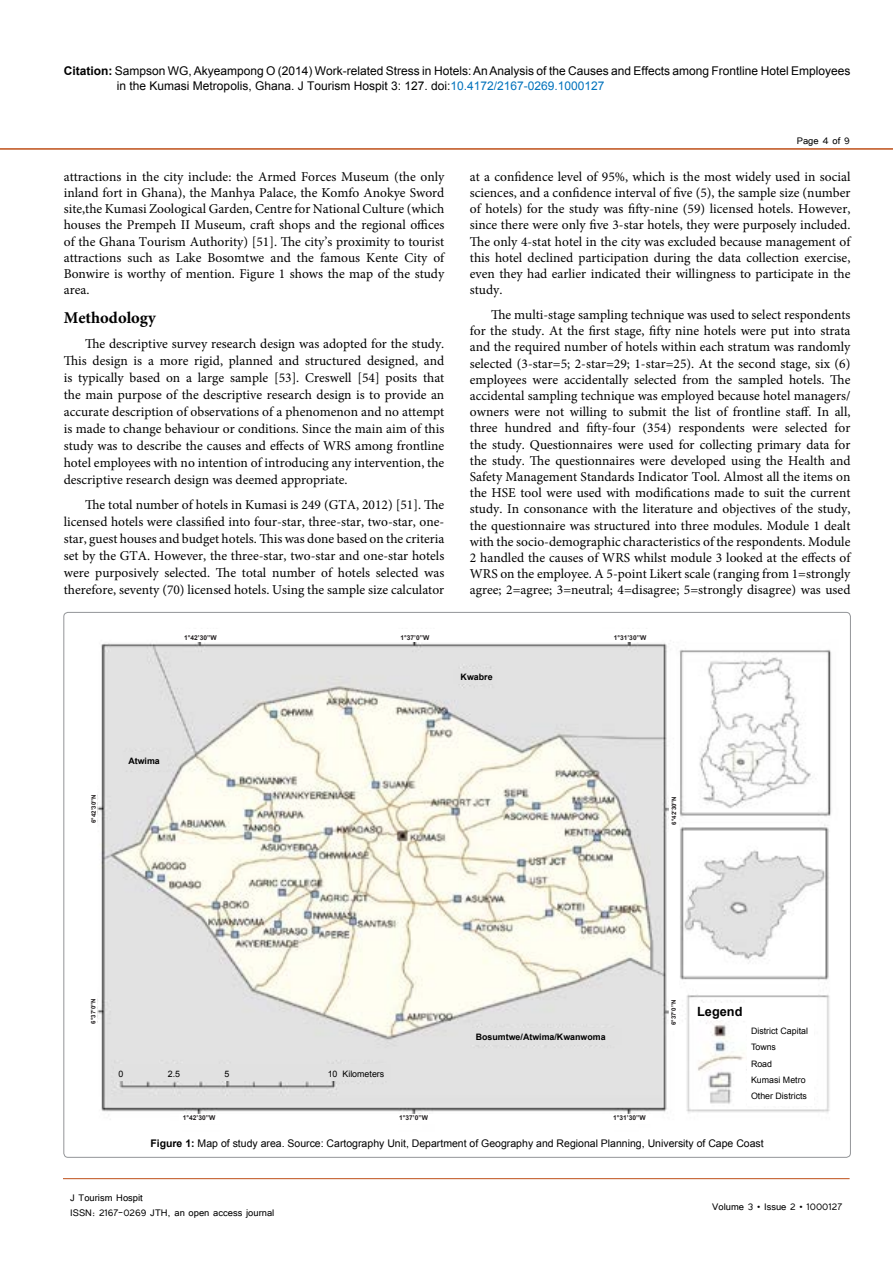
<style>
.page{position:relative;width:893px;height:1263px;background:#fff}
.page>*{position:absolute;margin:0;border:0;box-sizing:border-box;transform-origin:0 0}
.t1{font:700 16.5px "Minion Pro";color:#000}
.t2{font:13.5px/16.2px "Minion Pro";color:#000;text-align:justify}
.t3{font:700 12.75px "Arial";color:#000}
.t4{font:12px/14.4px "Arial";color:#000}
.t5{font:12px/14.4px "Tunga";color:#000}
.t6{font:10.5px "Arial";color:#000}
.t7{font:8.85px/16.2px "Arial";color:#000}
.t8{font:700 8.85px "Arial";color:#000}
.t9{font:700 6.6px "Arial";color:#231f20}
.t10{font:700 6.15px "Arial";color:#231f20}
.s1{font-weight:700}
.s2{color:#0072bc}
</style>
<div class="page">
<hr style="left:0;top:148px;width:893px;height:2px;background:#be4f18">
<hr style="left:63px;top:1178px;width:787px;height:1px;background:#be4f18">
<img style="left:97px;top:640px;width:735px;height:475px">
<div style="left:123px;top:753px;width:44px;height:17px;background:#e1e1e1"></div>
<div style="left:695px;top:1003px;width:52px;height:17px;background:#fff"></div>
<div style="left:748px;top:1023px;width:66px;height:83px;background:#fff"></div>
<div style="left:114px;top:1064px;width:277px;height:16px;background:#e1e1e1"></div>
<div style="left:471px;top:1028px;width:151px;height:16px;background:#e1e1e1"></div>
<div style="left:453px;top:670px;width:44px;height:14px;background:#e1e1e1"></div>
<div style="left:179px;top:1114px;width:474px;height:9px;background:#fff"></div>
<div style="left:669px;top:791px;width:10px;height:240px;background:#fff"></div>
<div style="left:172px;top:629px;width:482px;height:13px;background:#fff"></div>
<p class="t4" style="left:117px;top:64px;width:735px;text-indent:-53px"><span class="s1">Citation:</span> Sampson WG, Akyeampong O (2014) Work-related Stress in Hotels: An Analysis of the Causes and Effects among Frontline Hotel Employees in the Kumasi Metropolis, Ghana. J Tourism Hospit 3: 127. doi:<span class="s2">10.4172/2167-0269.1000127</span></p>
<p class="t2" style="left:64px;top:168px;width:382px">attractions in the city include: the Armed Forces Museum (the only inland fort in Ghana), the Manhya Palace, the Komfo Anokye Sword site,the Kumasi Zoological Garden, Centre for National Culture (which houses the Prempeh II Museum, craft shops and the regional offices of the Ghana Tourism Authority) [51]. The city’s proximity to tourist attractions such as Lake Bosomtwe and the famous Kente City of Bonwire is worthy of mention. Figure 1 shows the map of the study area.</p>
<p class="t1" style="left:64px;top:306px;width:93px">Methodology</p>
<p class="t2" style="left:64px;top:335px;width:382px;line-height:17px;text-indent:21px">The descriptive survey research design was adopted for the study.<br>This design is a more rigid, planned and structured designed, and is typically based on a large sample [53]. Creswell [54] posits that the main purpose of the descriptive research design is to provide an accurate description of observations of a phenomenon and no attempt is made to change behaviour or conditions. Since the main aim of this study was to describe the causes and effects of WRS among frontline hotel employees with no intention of introducing any intervention, the descriptive research design was deemed appropriate.</p>
<p class="t2" style="left:64px;top:496px;width:382px;line-height:17px;text-indent:21px">The total number of hotels in Kumasi is 249 (GTA, 2012) [51]. The licensed hotels were classified into four-star, three-star, two-star, one&shy;star, guest houses and budget hotels. This was done based on the criteria set by the GTA. However, the three-star, two-star and one-star hotels were purposively selected. The total number of hotels selected was therefore, seventy (70) licensed hotels. Using the sample size calculator</p>
<p class="t5" style="left:797px;top:133px;width:55px">Page 4 of 9</p>
<p class="t2" style="left:470px;top:169px;width:382px">at a confidence level of 95%, which is the most widely used in social sciences, and a confidence interval of five (5), the sample size (number of hotels) for the study was fifty-nine (59) licensed hotels. However, since there were only five 3-star hotels, they were purposely included.<br>The only 4-stat hotel in the city was excluded because management of this hotel declined participation during the data collection exercise, even they had earlier indicated their willingness to participate in the study.</p>
<p class="t2" style="left:470px;top:307px;width:382px;text-indent:21px">The multi-stage sampling technique was used to select respondents for the study. At the first stage, fifty nine hotels were put into strata and the required number of hotels within each stratum was randomly selected (3-star=5; 2-star=29; 1-star=25). At the second stage, six (6) employees were accidentally selected from the sampled hotels. The accidental sampling technique was employed because hotel managers/ owners were not willing to submit the list of frontline staff. In all, three hundred and fifty-four (354) respondents were selected for the study. Questionnaires were used for collecting primary data for the study. The questionnaires were developed using the Health and Safety Management Standards Indicator Tool. Almost all the items on the HSE tool were used with modifications made to suit the current study. In consonance with the literature and objectives of the study, the questionnaire was structured into three modules. Module 1 dealt with the socio-demographic characteristics of the respondents. Module 2 handled the causes of WRS whilst module 3 looked at the effects of WRS on the employee. A 5-point Likert scale (ranging from 1=strongly agree; 2=agree; 3=neutral; 4=disagree; 5=strongly disagree) was used</p>
<p class="t9" style="left:184px;top:633px;width:34px">1°42’30”W</p>
<p class="t9" style="left:400px;top:633px;width:30px">1°37’0”W</p>
<p class="t9" style="left:614px;top:633px;width:34px">1°31’30”W</p>
<p class="t10" style="left:90px;top:823px;width:30px;rotate:-90deg">6°42’30”N</p>
<p class="t8" style="left:128px;top:755px;width:33px">Atwima</p>
<p class="t8" style="left:461px;top:671px;width:33px">Kwabre</p>
<p class="t10" style="left:670px;top:825px;width:30px;rotate:-90deg">6°42’30”N</p>
<p class="t10" style="left:89px;top:1023px;width:27px;rotate:-90deg">6°37’0”N</p>
<p class="t3" style="left:697px;top:1003px;width:47px">Legend</p>
<p class="t10" style="left:670px;top:1025px;width:27px;rotate:-90deg">6°37’0”N</p>
<p class="t7" style="left:119px;top:1066px;width:6px">0</p>
<p class="t7" style="left:168px;top:1066px;width:14px">2.5</p>
<p class="t7" style="left:224px;top:1066px;width:6px">5</p>
<p class="t7" style="left:328px;top:1066px;width:58px">10 Kilometers</p>
<p class="t8" style="left:476px;top:1031px;width:131px">Bosumtwe/Atwima/Kwanwoma</p>
<p class="t9" style="left:183px;top:1113px;width:34px">1°42’30”W</p>
<p class="t9" style="left:399px;top:1113px;width:30px">1°37’0”W</p>
<p class="t9" style="left:613px;top:1113px;width:34px">1°31’30”W</p>
<p class="t7" style="left:751px;top:1023px;width:59px">District Capital<br>Towns<br>Road<br>Kumasi Metro<br>Other Districts</p>
<p class="t6" style="left:150px;top:1137px;width:615px"><span class="s1">Figure 1:</span> Map of study area. Source: Cartography Unit, Department of Geography and Regional Planning, University of Cape Coast</p>
<p class="t5" style="left:70px;top:1190px;width:206px">J Tourism Hospit<br>ISSN: 2167-0269 JTH, an open access journal</p>
<p class="t5" style="left:712px;top:1199px;width:131px">Volume 3 • Issue 2 • 1000127</p>
</div>
